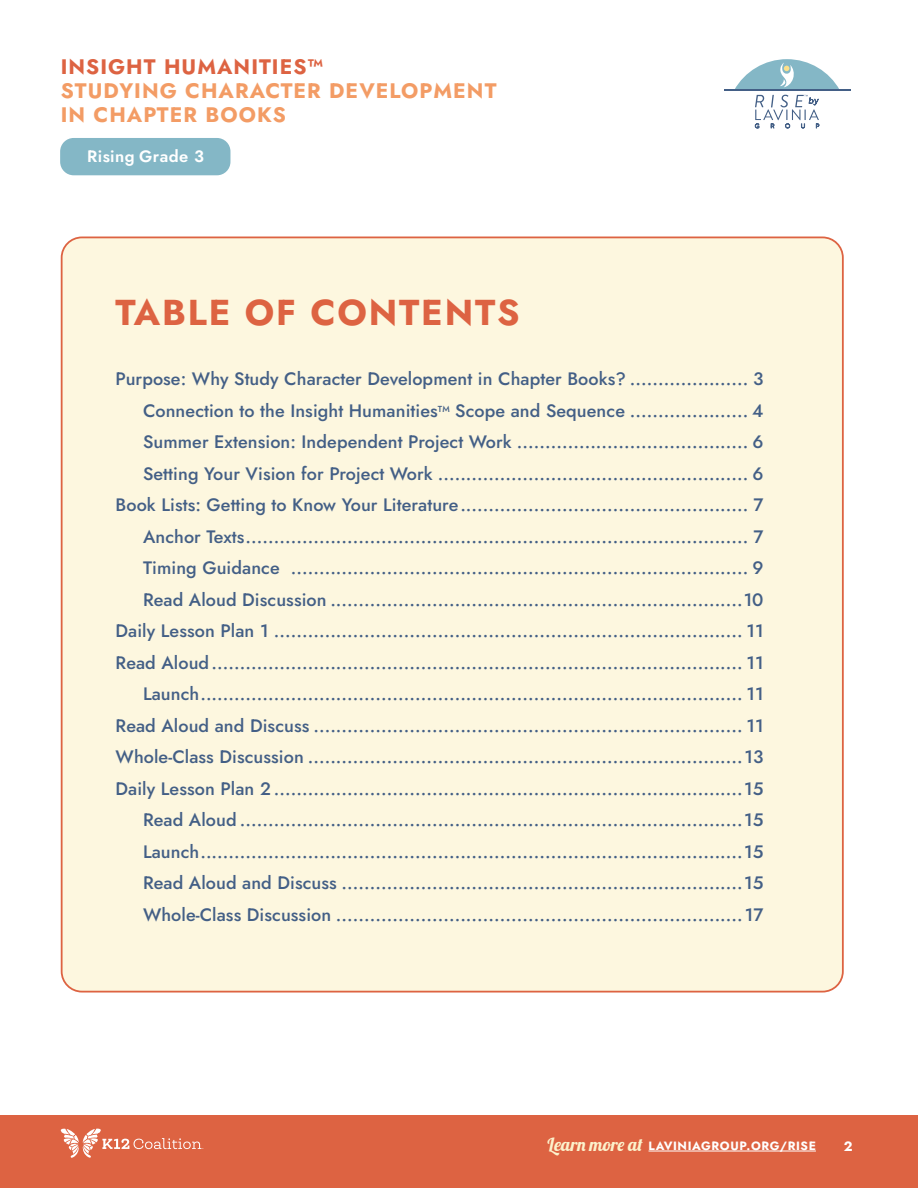
<style>
.page{position:relative;width:918px;height:1188px;background:#fff}
.page>*{position:absolute;margin:0;border:0;box-sizing:border-box;transform-origin:0 0}
.t1{font:700 36px "Jost";letter-spacing:.05em;color:#dd6342}
.t2{font:700 21px/24px "Jost";letter-spacing:.05em;color:#f39c65}
.t3{font:700 21px "Jost";letter-spacing:.05em;color:#dd6342}
.t4{font:18px/31.5px "Jost";letter-spacing:.005em;color:#435f86;text-align:right}
.t5{font:600 16.5px "Jost";letter-spacing:.025em;color:#fff}
.t6{font:700 13.5px "Jost";color:#fff}
.t7{font:700 12px "Jost";letter-spacing:.05em;color:#fff}
.s1{font-family:"Lobster";font-weight:400;font-size:18px;color:#fcf2cc}
</style>
<div class="page">
<div style="left:0;top:1116px;width:918px;height:72px;background:#dd6342"></div>
<hr style="left:649px;top:1151px;width:167px;height:1px;background:#fff">
<hr style="left:724px;top:89px;width:126px;height:1px;background:#435f86">
<svg style="left:734px;top:59px;width:106px;height:70px"></svg>
<svg style="left:61px;top:1128px;width:142px;height:30px"></svg>
<div style="left:60px;top:138px;width:170px;height:37px;background:#84b7c6;border-radius:14px"></div>
<div style="left:62px;top:237px;width:781px;height:755px;background:#fdf7df;border-radius:20px"></div>
<p class="t3" style="left:61px;top:52px;width:264px">INSIGHT HUMANITIES™</p>
<p class="t2" style="left:61px;top:79px;width:437px">STUDYING CHARACTER DEVELOPMENT<br>IN CHAPTER BOOKS</p>
<p class="t5" style="left:87px;top:145px;width:118px">Rising Grade 3</p>
<h1 class="t1" style="left:116px;top:288px;width:406px">TABLE OF CONTENTS</h1>
<p class="t4" style="left:116px;top:363px;width:650px">Purpose: Why Study Character Development in Chapter Books? ..................... 3<br>Connection to the Insight Humanities<sup>TM</sup> Scope and Sequence ..................... 4<br>Summer Extension: Independent Project Work ......................................... 6<br>Setting Your Vision for Project Work ....................................................... 6<br>Book Lists: Getting to Know Your Literature................................................... 7<br>Anchor Texts......................................................................................... 7<br>Timing Guidance ................................................................................. 9<br>Read Aloud Discussion .........................................................................10<br>Daily Lesson Plan 1 ................................................................................... 11<br>Read Aloud.............................................................................................. 11<br>Launch................................................................................................ 11<br>Read Aloud and Discuss ............................................................................ 11<br>Whole-Class Discussion .............................................................................13<br>Daily Lesson Plan 2 ...................................................................................15<br>Read Aloud .........................................................................................15<br>Launch................................................................................................15<br>Read Aloud and Discuss .......................................................................15<br>Whole-Class Discussion ........................................................................17</p>
<p class="t7" style="left:548px;top:1137px;width:270px"><span class="s1">Learn more at</span> LAVINIAGROUP.ORG/RISE</p>
<p class="t6" style="left:844px;top:1137px;width:10px">2</p>
</div>
